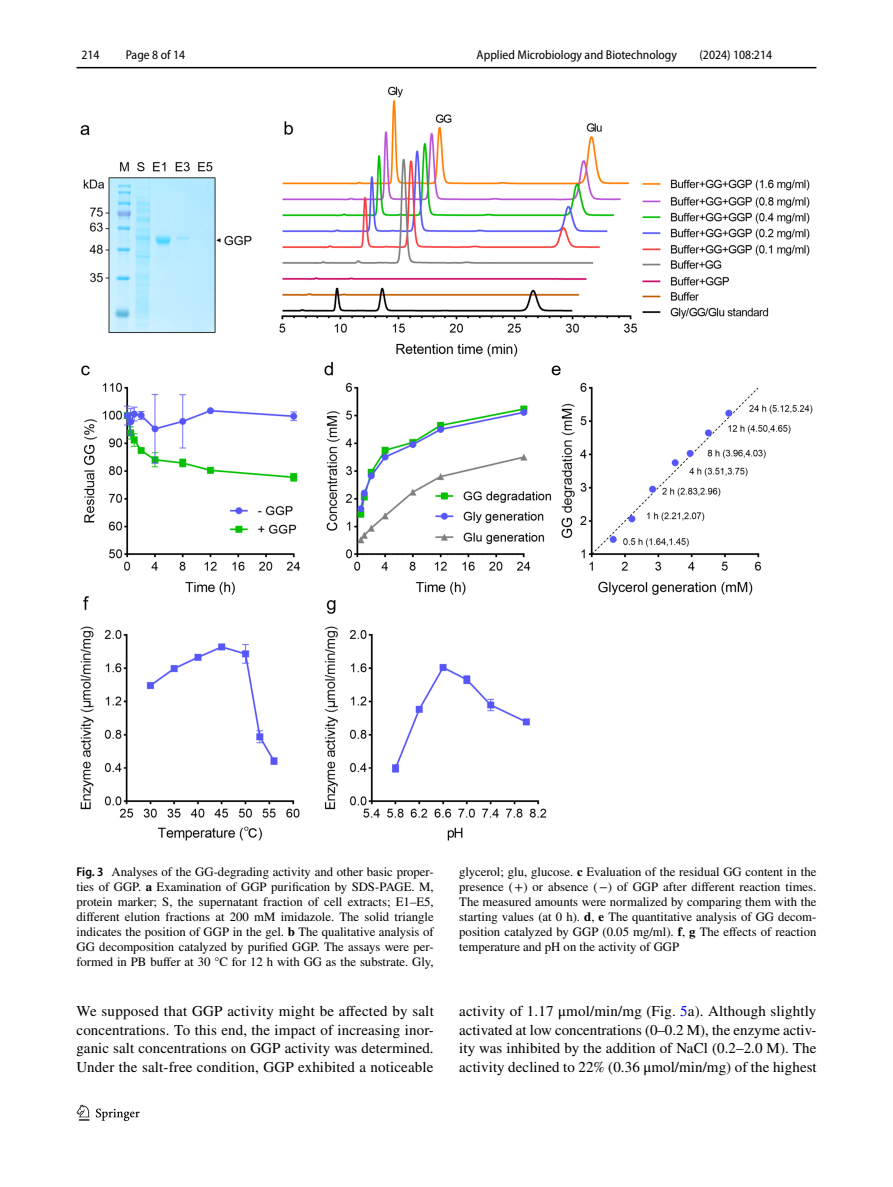
<style>
.page{position:relative;width:893px;height:1187px;background:#fff}
.page>*{position:absolute;margin:0;border:0;box-sizing:border-box;transform-origin:0 0}
.t1{font:15px/18.8px "STIX";letter-spacing:.005em;color:#000;text-align:justify}
.t2{font:12.75px/15px "STIX";color:#000;text-align:justify}
.t3{font:semi-condensed 12.75px "Myriad Pro";color:#000}
.s1{font-family:"Myriad Pro";font-weight:600;font-stretch:semi-condensed}
.s2{font-weight:700}
.s3{color:#00f}
</style>
<div class="page">
<hr style="left:77px;top:67px;width:739px;height:1px;background:#000">
<svg style="left:77px;top:1104px;width:12px;height:16px"></svg>
<svg style="left:96px;top:1108px;width:44px;height:12px"></svg>
<img style="left:81px;top:87px;width:731px;height:753px">
<p class="t3" style="left:82px;top:48px;width:20px">214</p>
<p class="t3" style="left:126px;top:48px;width:61px">Page 8 of 14</p>
<p class="t3" style="left:477px;top:48px;width:202px">Applied Microbiology and Biotechnology</p>
<p class="t3" style="left:699px;top:48px;width:74px">(2024) 108:214</p>
<p class="t2" style="left:77px;top:864px;width:359px"><span class="s1">Fig. 3</span> Analyses of the GG-degrading activity and other basic proper&shy;ties of GGP. <span class="s2">a</span> Examination of GGP purification by SDS-PAGE. M, protein marker; S, the supernatant fraction of cell extracts; E1–E5, different elution fractions at 200 mM imidazole. The solid triangle indicates the position of GGP in the gel. <span class="s2">b</span> The qualitative analysis of GG decomposition catalyzed by purified GGP. The assays were per&shy;formed in PB buffer at 30 °C for 12 h with GG as the substrate. Gly,</p>
<p class="t2" style="left:459px;top:864px;width:359px">glycerol; glu, glucose. <span class="s2">c</span> Evaluation of the residual GG content in the presence (+) or absence (−) of GGP after different reaction times.<br>The measured amounts were normalized by comparing them with the starting values (at 0 h). <span class="s2">d</span>, <span class="s2">e</span> The quantitative analysis of GG decom&shy;position catalyzed by GGP (0.05 mg/ml). <span class="s2">f</span>, <span class="s2">g</span> The effects of reaction temperature and pH on the activity of GGP</p>
<p class="t1" style="left:77px;top:1002px;width:359px">We supposed that GGP activity might be affected by salt concentrations. To this end, the impact of increasing inor&shy;ganic salt concentrations on GGP activity was determined.<br>Under the salt-free condition, GGP exhibited a noticeable</p>
<p class="t1" style="left:459px;top:1002px;width:359px">activity of 1.17 μmol/min/mg (Fig. <span class="s3">5</span>a). Although slightly activated at low concentrations (0–0.2 M), the enzyme activ&shy;ity was inhibited by the addition of NaCl (0.2–2.0 M). The activity declined to 22% (0.36 μmol/min/mg) of the highest</p>
</div>
